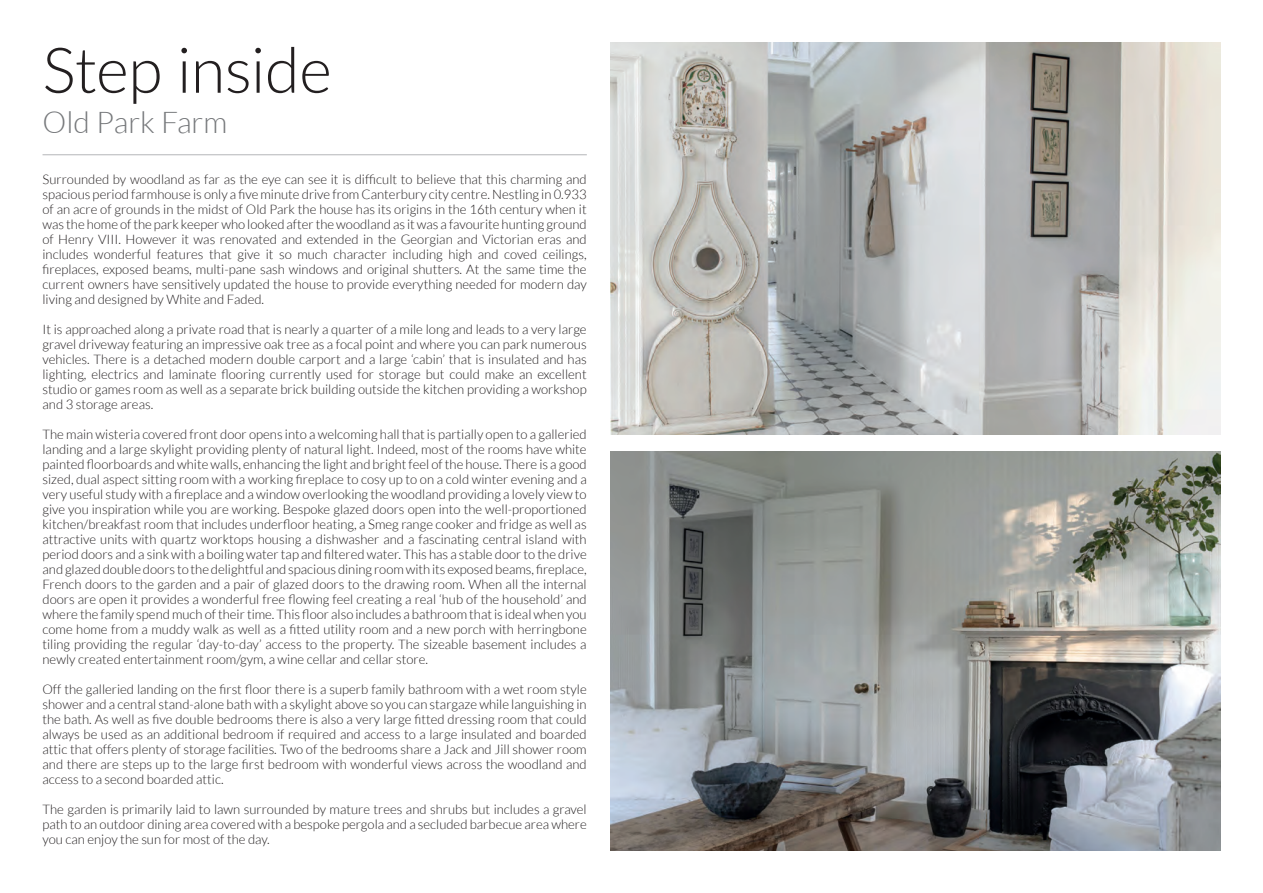
<style>
.page{position:relative;width:1263px;height:893px;background:#fff}
.page>*{position:absolute;margin:0;border:0;box-sizing:border-box;transform-origin:0 0}
.Heading{font:300 63px "Lato";letter-spacing:-.005em;color:#231f20}
.Heading-2{font:300 30px "Lato";letter-spacing:-.005em;color:#76787b}
.Body_text{font:300 13.2px/15px "Lato";color:#231f20;text-align:justify}
</style>
<div class="page">
<hr style="left:43px;top:154px;width:544px;height:1px;background:#b4b5b8">
<img style="left:610px;top:43px;width:610px;height:392px">
<img style="left:610px;top:452px;width:610px;height:398px">
<p class="Heading" style="left:43px;top:36px;width:291px">Step inside</p>
<p class="Heading-2" style="left:43px;top:106px;width:186px">Old Park Farm</p>
<p class="Body_text" style="left:43px;top:171px;width:546px">Surrounded by woodland as far as the eye can see it is difficult to believe that this charming and spacious period farmhouse is only a five minute drive from Canterbury city centre. Nestling in 0.933 of an acre of grounds in the midst of Old Park the house has its origins in the 16th century when it was the home of the park keeper who looked after the woodland as it was a favourite hunting ground of Henry VIII. However it was renovated and extended in the Georgian and Victorian eras and includes wonderful features that give it so much character including high and coved ceilings, fireplaces, exposed beams, multi-pane sash windows and original shutters. At the same time the current owners have sensitively updated the house to provide everything needed for modern day living and designed by White and Faded.</p>
<p class="Body_text" style="left:43px;top:321px;width:546px">It is approached along a private road that is nearly a quarter of a mile long and leads to a very large gravel driveway featuring an impressive oak tree as a focal point and where you can park numerous vehicles. There is a detached modern double carport and a large ‘cabin’ that is insulated and has lighting, electrics and laminate flooring currently used for storage but could make an excellent studio or games room as well as a separate brick building outside the kitchen providing a workshop and 3 storage areas.</p>
<p class="Body_text" style="left:43px;top:426px;width:546px">The main wisteria covered front door opens into a welcoming hall that is partially open to a galleried landing and a large skylight providing plenty of natural light. Indeed, most of the rooms have white painted floorboards and white walls, enhancing the light and bright feel of the house. There is a good sized, dual aspect sitting room with a working fireplace to cosy up to on a cold winter evening and a very useful study with a fireplace and a window overlooking the woodland providing a lovely view to give you inspiration while you are working. Bespoke glazed doors open into the well-proportioned kitchen/breakfast room that includes underfloor heating, a Smeg range cooker and fridge as well as attractive units with quartz worktops housing a dishwasher and a fascinating central island with period doors and a sink with a boiling water tap and filtered water. This has a stable door to the drive and glazed double doors to the delightful and spacious dining room with its exposed beams, fireplace, French doors to the garden and a pair of glazed doors to the drawing room. When all the internal doors are open it provides a wonderful free flowing feel creating a real ‘hub of the household’ and where the family spend much of their time. This floor also includes a bathroom that is ideal when you come home from a muddy walk as well as a fitted utility room and a new porch with herringbone tiling providing the regular ‘day-to-day’ access to the property. The sizeable basement includes a newly created entertainment room/gym, a wine cellar and cellar store.</p>
<p class="Body_text" style="left:43px;top:681px;width:546px">Off the galleried landing on the first floor there is a superb family bathroom with a wet room style shower and a central stand-alone bath with a skylight above so you can stargaze while languishing in the bath. As well as five double bedrooms there is also a very large fitted dressing room that could always be used as an additional bedroom if required and access to a large insulated and boarded attic that offers plenty of storage facilities. Two of the bedrooms share a Jack and Jill shower room and there are steps up to the large first bedroom with wonderful views across the woodland and access to a second boarded attic.</p>
<p class="Body_text" style="left:43px;top:801px;width:546px">The garden is primarily laid to lawn surrounded by mature trees and shrubs but includes a gravel path to an outdoor dining area covered with a bespoke pergola and a secluded barbecue area where you can enjoy the sun for most of the day.</p>
</div>
